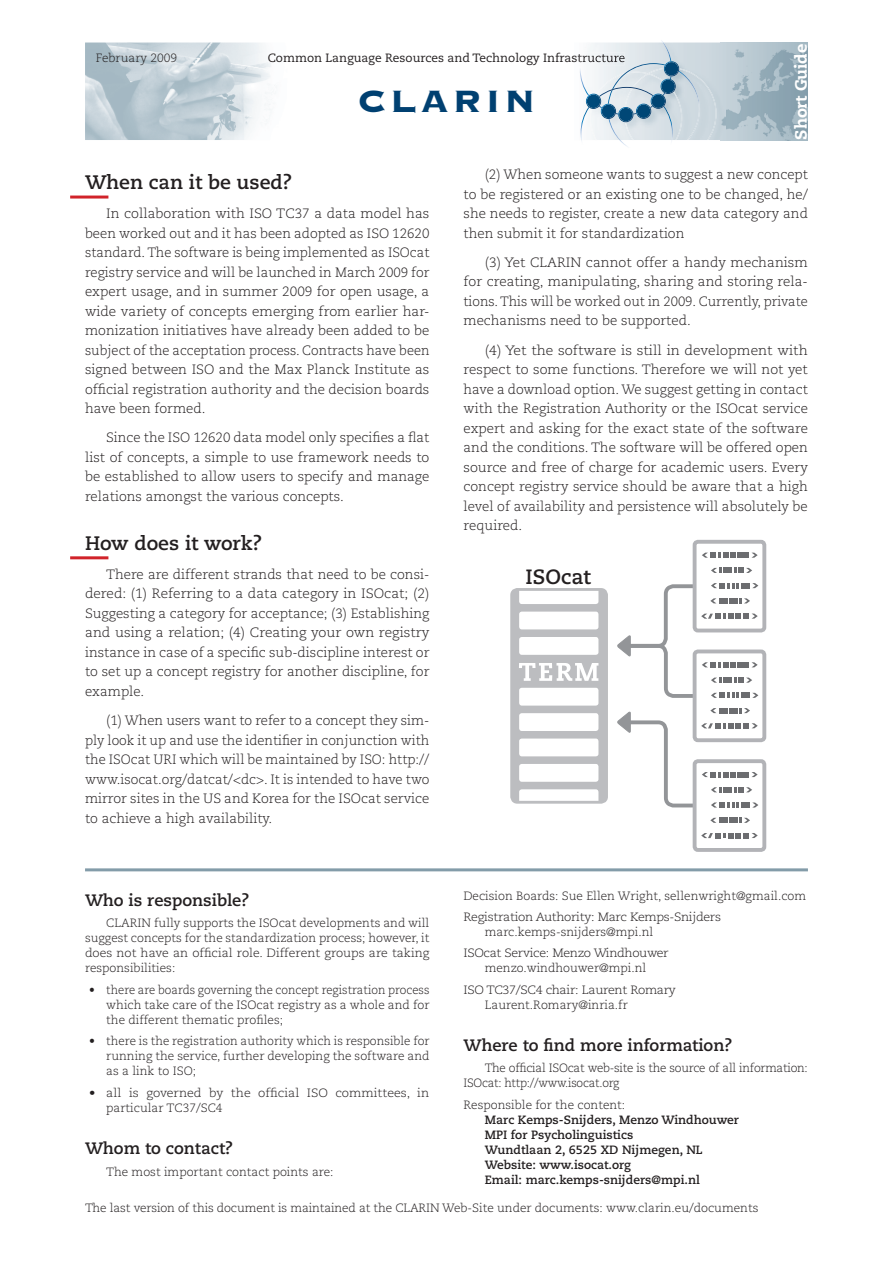
<style>
.page{position:relative;width:893px;height:1263px;background:#fff}
.page>*{position:absolute;margin:0;border:0;box-sizing:border-box;transform-origin:0 0}
.t1{font:40.5px "Copperplate Gothic Std 33 BC";letter-spacing:.08em;color:#004071}
.t2{font:700 20.7px "Caecilia LT Std";color:#231f20}
.t3{font:700 19.5px "Caecilia";color:#231f20}
.t4{font:700 16.5px "Caecilia";color:#231f20}
.t5{font:800 16.5px "Caecilia";letter-spacing:-.01em;color:#fff}
.t6{font:300 13.5px/19.5px "Caecilia";color:#231f20;text-align:justify}
.t7{font:300 13.5px/19.5px "Caecilia";color:#231f20;text-align:justify;scale:1.04 1}
.t8{font:300 12px/15px "Caecilia";color:#231f20;text-align:justify}
.t9{font:700 12px/15px "Caecilia";color:#231f20}
.t10{font:300 12px/21.5px "Caecilia";letter-spacing:-.02em;color:#231f20;text-align:center}
.t11{font:300 12px/15px "Caecilia";color:#231f20;text-align:justify;scale:.96 1}
.t12{font:300 12px/15px "Caecilia";color:#231f20;scale:1.05 1}
.t13{font:300 12px/21.5px "Caecilia";letter-spacing:-.025em;color:#231f20}
.t14{font:12px "Caecilia";color:#231f20}
</style>
<div class="page">
<img style="left:725px;top:140px;width:83px;height:1px">
<img style="left:725px;top:42px;width:83px;height:98px">
<svg style="left:579px;top:40px;width:146px;height:107px"></svg>
<img style="left:586px;top:94px;width:15px;height:15px">
<svg style="left:85px;top:43px;width:186px;height:97px;background:#c6d3da"></svg>
<hr style="left:85px;top:868px;width:723px;height:3px;background:#839ca9">
<hr style="left:70px;top:196px;width:38px;height:3px;background:#d1232a">
<hr style="left:70px;top:556px;width:38px;height:3px;background:#d1232a">
<div style="left:512px;top:589px;width:94px;height:213px;background:#bcbdc0;border-radius:6px"></div>
<svg style="left:519px;top:592px;width:79px;height:12px"></svg>
<div style="left:519px;top:612px;width:79px;height:17px;background:#fff;border-radius:3px"></div>
<div style="left:519px;top:637px;width:79px;height:18px;background:#fff;border-radius:3px"></div>
<div style="left:519px;top:688px;width:79px;height:18px;background:#fff;border-radius:3px"></div>
<div style="left:519px;top:713px;width:79px;height:18px;background:#fff;border-radius:3px"></div>
<div style="left:519px;top:764px;width:79px;height:18px;background:#fff;border-radius:3px"></div>
<div style="left:519px;top:738px;width:79px;height:18px;background:#fff;border-radius:3px"></div>
<svg style="left:519px;top:789px;width:79px;height:11px"></svg>
<div style="left:510px;top:588px;width:98px;height:216px;border:3px solid #bcbdc0;border-radius:6px"></div>
<svg style="left:519px;top:663px;width:79px;height:18px"></svg>
<div style="left:693px;top:540px;width:73px;height:92px;border:4px solid #b2b3b7;border-radius:3px"></div>
<svg style="left:711px;top:568px;width:41px;height:5px"></svg>
<svg style="left:702px;top:553px;width:56px;height:5px"></svg>
<div style="left:693px;top:649px;width:73px;height:93px;border:4px solid #b2b3b7;border-radius:3px"></div>
<div style="left:693px;top:759px;width:73px;height:93px;border:4px solid #b2b3b7;border-radius:3px"></div>
<svg style="left:710px;top:818px;width:40px;height:5px"></svg>
<svg style="left:701px;top:833px;width:57px;height:5px"></svg>
<svg style="left:617px;top:708px;width:141px;height:101px"></svg>
<svg style="left:617px;top:582px;width:141px;height:118px"></svg>
<p class="t8" style="left:96px;top:51px;width:83px">February 2009</p>
<p class="t14" style="left:268px;top:51px;width:359px">Common Language Resources and Technology Infrastructure</p>
<p class="t5" style="left:791px;top:140px;width:97px;rotate:-90deg">Short Guide</p>
<h1 class="t1" style="left:358px;top:81px;width:179px">CLARIN</h1>
<h3 class="t3" style="left:85px;top:170px;width:209px">When can it be used?</h3>
<p class="t6" style="left:85px;top:204px;width:346px;text-indent:21px">In collaboration with ISO TC37 a data model has been worked out and it has been adopted as ISO 12620 standard. The software is being implemented as ISOcat registry service and will be launched in March 2009 for expert usage, and in summer 2009 for open usage, a wide variety of concepts emerging from earlier har&shy;monization initiatives have already been added to be subject of the acceptation process. Contracts have been signed between ISO and the Max Planck Institute as official registration authority and the decision boards have been formed.</p>
<p class="t6" style="left:85px;top:428px;width:346px;text-indent:21px">Since the ISO 12620 data model only specifies a flat list of concepts, a simple to use framework needs to be established to allow users to specify and manage relations amongst the various concepts.</p>
<h3 class="t3" style="left:85px;top:531px;width:179px">How does it work?</h3>
<p class="t6" style="left:85px;top:565px;width:346px;text-indent:21px">There are different strands that need to be consi&shy;dered: (1) Referring to a data category in ISOcat; (2)<br>Suggesting a category for acceptance; (3) Establishing and using a relation; (4) Creating your own registry instance in case of a specific sub-discipline interest or to set up a concept registry for another discipline, for example.</p>
<p class="t6" style="left:85px;top:711px;width:346px;text-indent:21px">(1) When users want to refer to a concept they sim&shy;ply look it up and use the identifier in conjunction with the ISOcat URI which will be maintained by ISO: http:// www.isocat.org/datcat/&lt;dc&gt;. It is intended to have two mirror sites in the US and Korea for the ISOcat service to achieve a high availability.</p>
<p class="t6" style="left:463px;top:165px;width:346px;text-indent:21px">(2) When someone wants to suggest a new concept to be registered or an existing one to be changed, he/ she needs to register, create a new data category and then submit it for standardization</p>
<p class="t6" style="left:463px;top:253px;width:346px;text-indent:21px">(3) Yet CLARIN cannot offer a handy mechanism for creating, manipulating, sharing and storing rela&shy;tions. This will be worked out in 2009. Currently, private mechanisms need to be supported.</p>
<p class="t7" style="left:463px;top:340px;width:333px;text-indent:21px">(4) Yet the software is still in development with respect to some functions. Therefore we will not yet have a download option. We suggest getting in contact with the Registration Authority or the ISOcat service expert and asking for the exact state of the software and the conditions. The software will be offered open source and free of charge for academic users. Every concept registry service should be aware that a high level of availability and persistence will absolutely be required.</p>
<h2 class="t2" style="left:526px;top:565px;width:67px">ISOcat</h2>
<p class="t8" style="left:463px;top:885px;width:344px;line-height:21.5px">Decision Boards: Sue Ellen Wright, sellenwright@gmail.com<br>Registration Authority: Marc Kemps-Snijders</p>
<p class="t10" style="left:463px;top:921px;width:207px">marc.kemps-snijders@mpi.nl<br>ISOcat Service: Menzo Windhouwer</p>
<p class="t13" style="left:463px;top:958px;width:214px;text-indent:21px">menzo.windhouwer@mpi.nl<br>ISO TC37/SC4 chair: Laurent Romary</p>
<p class="t8" style="left:485px;top:997px;width:144px">Laurent.Romary@inria.fr</p>
<p class="t4" style="left:463px;top:1035px;width:270px">Where to find more information?</p>
<p class="t10" style="left:463px;top:1061px;width:346px;line-height:15px;text-align:left;text-indent:21px">The official ISOcat web-site is the source of all information:<br>ISOcat: http://www.isocat.org</p>
<p class="t8" style="left:463px;top:1097px;width:163px">Responsible for the content:</p>
<p class="t9" style="left:485px;top:1112px;width:256px">Marc Kemps-Snijders, Menzo Windhouwer<br>MPI for Psycholinguistics<br>Wundtlaan 2, 6525 XD Nijmegen, NL<br>Website: www.isocat.org<br>Email: marc.kemps-snijders@mpi.nl</p>
<p class="t8" style="left:85px;top:1200px;width:675px">The last version of this document is maintained at the CLARIN Web-Site under documents: www.clarin.eu/documents</p>
<p class="t4" style="left:85px;top:890px;width:166px">Who is responsible?</p>
<p class="t8" style="left:85px;top:916px;width:346px;text-indent:21px">CLARIN fully supports the ISOcat developments and will suggest concepts for the standardization process; however, it does not have an official role. Different groups are taking responsibilities:</p>
<p class="t11" style="left:106px;top:982px;width:338px;text-indent:-17px">• there are boards governing the concept registration process which take care of the ISOcat registry as a whole and for the different thematic profiles;</p>
<p class="t8" style="left:106px;top:1034px;width:325px;text-indent:-17px">• there is the registration authority which is responsible for running the service, further developing the software and as a link to ISO;</p>
<p class="t12" style="left:106px;top:1085px;width:309px;text-indent:-17px">• all is governed by the official ISO committees, in particular TC37/SC4</p>
<p class="t4" style="left:85px;top:1139px;width:150px">Whom to contact?</p>
<p class="t8" style="left:106px;top:1164px;width:229px">The most important contact points are:</p>
</div>
